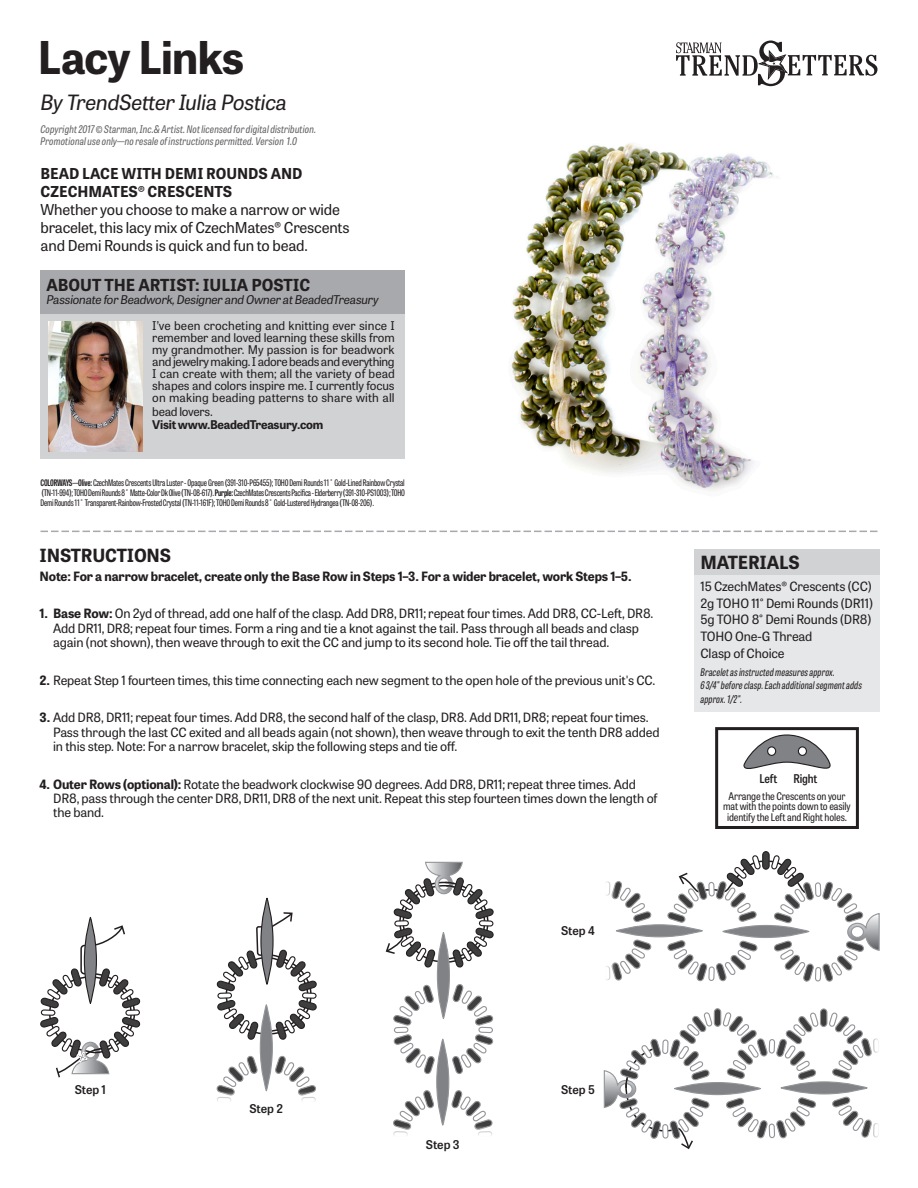
<style>
.page{position:relative;width:918px;height:1188px;background:#fff}
.page>*{position:absolute;margin:0;border:0;box-sizing:border-box;transform-origin:0 0}
.t1{font:700 45px "Tablet Gothic";letter-spacing:-.025em;color:#231f20}
.t2{font:italic 21px "Tablet Gothic";letter-spacing:-.015em;color:#231f20}
.t3{font:700 18px "Tablet Gothic";letter-spacing:-.01em;color:#231f20}
.t4{font:700 16.5px "Tablet Gothic";color:#231f20}
.t5{font:15px/18px "Tablet Gothic";letter-spacing:-.01em;color:#231f20}
.t6{font:700 15px/18px "Tablet Gothic";color:#231f20}
.t7{font:12.75px/14.2px "Tablet Gothic";letter-spacing:-.01em;color:#231f20}
.t8{font:700 12.75px "Tablet Gothic";letter-spacing:-.01em;color:#231f20}
.t9{font:12px/12px "Tablet Gothic";color:#231f20;text-align:justify}
.t10{font:italic 12px "Tablet Gothic";letter-spacing:-.02em;color:#231f20}
.t11{font:700 12px "Tablet Gothic";letter-spacing:-.02em;color:#231f20}
.t12{font:600 12px "Tablet Gothic";letter-spacing:-.005em;color:#231f20}
.t13{font:12px "Tablet Gothic";letter-spacing:-.03em;color:#231f20}
.t14{font:600 semi-condensed 12px "Tablet Gothic";letter-spacing:-.01em;color:#231f20}
.t15{font:italic 10.5px/12px "Tablet Gothic Condensed";letter-spacing:.01em;color:#636366}
.t16{font:italic 10.5px/13.5px "Tablet Gothic Compressed";letter-spacing:.015em;color:#231f20}
.t17{font:semi-condensed 10.5px/10.5px "Tablet Gothic";letter-spacing:-.01em;color:#231f20;text-align:center}
.t18{font:9px/9.8px "Tablet Gothic Compressed";letter-spacing:-.02em;color:#231f20;text-align:justify}
.s1{font-weight:700}
</style>
<div class="page">
<div style="left:40px;top:314px;width:365px;height:145px;background:#d1d2d4"></div>
<img style="left:48px;top:321px;width:95px;height:131px">
<div style="left:694px;top:570px;width:186px;height:141px;background:#e6e7e9"></div>
<div style="left:694px;top:549px;width:186px;height:26px;background:#d1d2d4"></div>
<svg style="left:715px;top:727px;width:144px;height:102px"></svg>
<svg style="left:216px;top:912px;width:101px;height:128px"></svg>
<svg style="left:260px;top:1005px;width:12px;height:86px"></svg>
<div style="left:260px;top:1004px;width:13px;height:87px;border:1px solid #939598;border-radius:50%"></div>
<svg style="left:275px;top:1056px;width:41px;height:35px"></svg>
<svg style="left:216px;top:1056px;width:41px;height:35px"></svg>
<svg style="left:261px;top:898px;width:12px;height:86px"></svg>
<div style="left:260px;top:898px;width:14px;height:87px;border:1px solid #231f20;border-radius:50%"></div>
<svg style="left:217px;top:1091px;width:99px;height:10px"></svg>
<div style="left:478px;top:1027px;width:15px;height:6px;border:1px solid #939598;border-radius:3px"></div>
<svg style="left:452px;top:1034px;width:42px;height:40px"></svg>
<div style="left:394px;top:1027px;width:14px;height:6px;border:1px solid #939598;border-radius:3px"></div>
<svg style="left:393px;top:1034px;width:42px;height:40px"></svg>
<svg style="left:453px;top:984px;width:41px;height:43px"></svg>
<svg style="left:393px;top:985px;width:41px;height:42px"></svg>
<svg style="left:437px;top:1039px;width:12px;height:86px"></svg>
<div style="left:436px;top:1039px;width:13px;height:87px;border:1px solid #939598;border-radius:50%"></div>
<svg style="left:452px;top:1090px;width:41px;height:35px"></svg>
<svg style="left:393px;top:1090px;width:41px;height:35px"></svg>
<svg style="left:437px;top:933px;width:12px;height:86px"></svg>
<div style="left:437px;top:932px;width:13px;height:87px;border:1px solid #939598;border-radius:50%"></div>
<svg style="left:385px;top:861px;width:109px;height:107px"></svg>
<svg style="left:393px;top:1125px;width:99px;height:11px"></svg>
<svg style="left:84px;top:917px;width:12px;height:86px"></svg>
<div style="left:84px;top:917px;width:13px;height:87px;border:1px solid #231f20;border-radius:50%"></div>
<svg style="left:40px;top:925px;width:101px;height:152px"></svg>
<div style="left:708px;top:966px;width:7px;height:15px;border:1px solid #939598;border-radius:3px"></div>
<svg style="left:667px;top:940px;width:41px;height:42px"></svg>
<svg style="left:716px;top:941px;width:42px;height:41px"></svg>
<svg style="left:616px;top:925px;width:86px;height:12px"></svg>
<div style="left:616px;top:924px;width:87px;height:13px;border:1px solid #939598;border-radius:50%"></div>
<svg style="left:615px;top:940px;width:37px;height:41px"></svg>
<svg style="left:615px;top:881px;width:37px;height:41px"></svg>
<svg style="left:723px;top:925px;width:86px;height:13px"></svg>
<div style="left:722px;top:925px;width:88px;height:13px;border:1px solid #939598;border-radius:50%"></div>
<div style="left:815px;top:967px;width:6px;height:15px;border:1px solid #939598;border-radius:3px"></div>
<svg style="left:774px;top:941px;width:40px;height:41px"></svg>
<div style="left:815px;top:882px;width:6px;height:15px;border:1px solid #939598;border-radius:3px"></div>
<svg style="left:821px;top:881px;width:59px;height:101px"></svg>
<div style="left:763px;top:852px;width:6px;height:17px;background:#3e3e3f;border-radius:3px"></div>
<div style="left:762px;top:851px;width:8px;height:19px;border:1px solid #231f20;border-radius:3px"></div>
<svg style="left:667px;top:854px;width:147px;height:69px"></svg>
<div style="left:769px;top:1124px;width:6px;height:14px;border:1px solid #939598;border-radius:3px"></div>
<svg style="left:776px;top:1097px;width:40px;height:42px"></svg>
<div style="left:769px;top:1039px;width:6px;height:15px;border:1px solid #939598;border-radius:3px"></div>
<svg style="left:726px;top:1098px;width:43px;height:41px"></svg>
<svg style="left:781px;top:1082px;width:86px;height:12px"></svg>
<div style="left:781px;top:1081px;width:87px;height:14px;border:1px solid #939598;border-radius:50%"></div>
<svg style="left:832px;top:1097px;width:36px;height:41px"></svg>
<svg style="left:675px;top:1083px;width:86px;height:12px"></svg>
<div style="left:674px;top:1082px;width:87px;height:13px;border:1px solid #939598;border-radius:50%"></div>
<div style="left:714px;top:1009px;width:7px;height:17px;background:#3e3e3f;border-radius:3px"></div>
<div style="left:714px;top:1008px;width:7px;height:19px;border:1px solid #939598;border-radius:3px"></div>
<svg style="left:722px;top:1012px;width:47px;height:67px"></svg>
<div style="left:821px;top:1009px;width:6px;height:18px;background:#3e3e3f;border-radius:3px"></div>
<div style="left:820px;top:1008px;width:7px;height:19px;border:1px solid #939598;border-radius:3px"></div>
<svg style="left:776px;top:1012px;width:43px;height:68px"></svg>
<svg style="left:829px;top:1012px;width:43px;height:67px"></svg>
<svg style="left:603px;top:1012px;width:110px;height:138px"></svg>
<svg style="left:40px;top:531px;width:838px;height:1px"></svg>
<svg style="left:676px;top:41px;width:201px;height:45px"></svg>
<img style="left:511px;top:143px;width:267px;height:348px">
<div style="left:40px;top:270px;width:365px;height:44px;background:#a8a9ad"></div>
<p class="t1" style="left:38px;top:26px;width:208px">Lacy Links</p>
<p class="t2" style="left:40px;top:87px;width:248px">By TrendSetter Iulia Postica</p>
<p class="t15" style="left:40px;top:122px;width:277px">Copyright 2017 © Starman, Inc.&amp; Artist. Not licensed for digital distribution.<br>Promotional use only—no resale of instructions permitted. Version 1.0</p>
<p class="t6" style="left:40px;top:164px;width:264px">BEAD LACE WITH DEMI ROUNDS AND<br>CZECHMATES® CRESCENTS</p>
<p class="t5" style="left:40px;top:200px;width:311px">Whether you choose to make a narrow or wide bracelet, this lacy mix of CzechMates® Crescents and Demi Rounds is quick and fun to bead.</p>
<p class="t4" style="left:46px;top:273px;width:265px">ABOUT THE ARTIST: IULIA POSTIC</p>
<p class="t10" style="left:46px;top:291px;width:334px">Passionate for Beadwork, Designer and Owner at BeadedTreasury</p>
<p class="t9" style="left:152px;top:319px;width:244px">I’ve been crocheting and knitting ever since I remember and loved learning these skills from my grandmother. My passion is for beadwork and jewelry making. I adore beads and everything I can create with them; all the variety of bead shapes and colors inspire me. I currently focus on making beading patterns to share with all</p>
<p class="t13" style="left:152px;top:403px;width:62px">bead lovers.</p>
<p class="t11" style="left:152px;top:416px;width:173px">Visit www.BeadedTreasury.com</p>
<p class="t18" style="left:40px;top:478px;width:366px"><span class="s1">COLORWAYS—Olive:</span> CzechMates Crescents Ultra Luster - Opaque Green (391-310-P65455); TOHO Demi Rounds 11˚ Gold-Lined Rainbow Crystal (TN-11-994); TOHO Demi Rounds 8˚ Matte-Color Dk Olive (TN-08-617). <span class="s1">Purple:</span> CzechMates Crescents Pacifica - Elderberry (391-310-PS1003); TOHO Demi Rounds 11˚ Transparent-Rainbow-Frosted Crystal (TN-11-161F); TOHO Demi Rounds 8˚ Gold-Lustered Hydrangea (TN-08-206).</p>
<p class="t3" style="left:40px;top:543px;width:133px">INSTRUCTIONS</p>
<p class="t8" style="left:40px;top:567px;width:594px">Note: For a narrow bracelet, create only the Base Row in Steps 1–3. For a wider bracelet, work Steps 1–5.</p>
<p class="t7" style="left:53px;top:606px;width:602px;text-indent:-14px"><span class="s1">1. Base Row:</span> On 2yd of thread, add one half of the clasp. Add DR8, DR11; repeat four times. Add DR8, CC-Left, DR8.<br>Add DR11, DR8; repeat four times. Form a ring and tie a knot against the tail. Pass through all beads and clasp again (not shown), then weave through to exit the CC and jump to its second hole. Tie off the tail thread.</p>
<p class="t7" style="left:40px;top:672px;width:617px"><span class="s1">2.</span> Repeat Step 1 fourteen times, this time connecting each new segment to the open hole of the previous unit's CC.</p>
<p class="t7" style="left:53px;top:710px;width:608px;text-indent:-14px"><span class="s1">3.</span> Add DR8, DR11; repeat four times. Add DR8, the second half of the clasp, DR8. Add DR11, DR8; repeat four times.<br>Pass through the last CC exited and all beads again (not shown), then weave through to exit the tenth DR8 added in this step. Note: For a narrow bracelet, skip the following steps and tie off.</p>
<p class="t7" style="left:53px;top:776px;width:606px;text-indent:-14px"><span class="s1">4. Outer Rows (optional):</span> Rotate the beadwork clockwise 90 degrees. Add DR8, DR11; repeat three times. Add<br>DR8, pass through the center DR8, DR11, DR8 of the next unit. Repeat this step fourteen times down the length of the band.</p>
<p class="t12" style="left:561px;top:922px;width:35px">Step 4</p>
<p class="t3" style="left:700px;top:550px;width:101px">MATERIALS</p>
<p class="t7" style="left:700px;top:578px;width:174px;line-height:16.5px">15 CzechMates® Crescents (CC)<br>2g TOHO 11° Demi Rounds (DR11)<br>5g TOHO 8° Demi Rounds (DR8)<br>TOHO One-G Thread<br>Clasp of Choice</p>
<p class="t16" style="left:700px;top:665px;width:163px">Bracelet as instructed measures approx.<br>6 3/4" before clasp. Each additional segment adds approx. 1/2".</p>
<p class="t14" style="left:760px;top:770px;width:19px">Left</p>
<p class="t14" style="left:793px;top:770px;width:25px">Right</p>
<p class="t17" style="left:723px;top:790px;width:129px">Arrange the Crescents on your mat with the points down to easily identify the Left and Right holes.</p>
<p class="t12" style="left:75px;top:1081px;width:33px">Step 1</p>
<p class="t12" style="left:249px;top:1101px;width:35px">Step 2</p>
<p class="t12" style="left:426px;top:1136px;width:35px">Step 3</p>
<p class="t12" style="left:561px;top:1081px;width:35px">Step 5</p>
</div>
